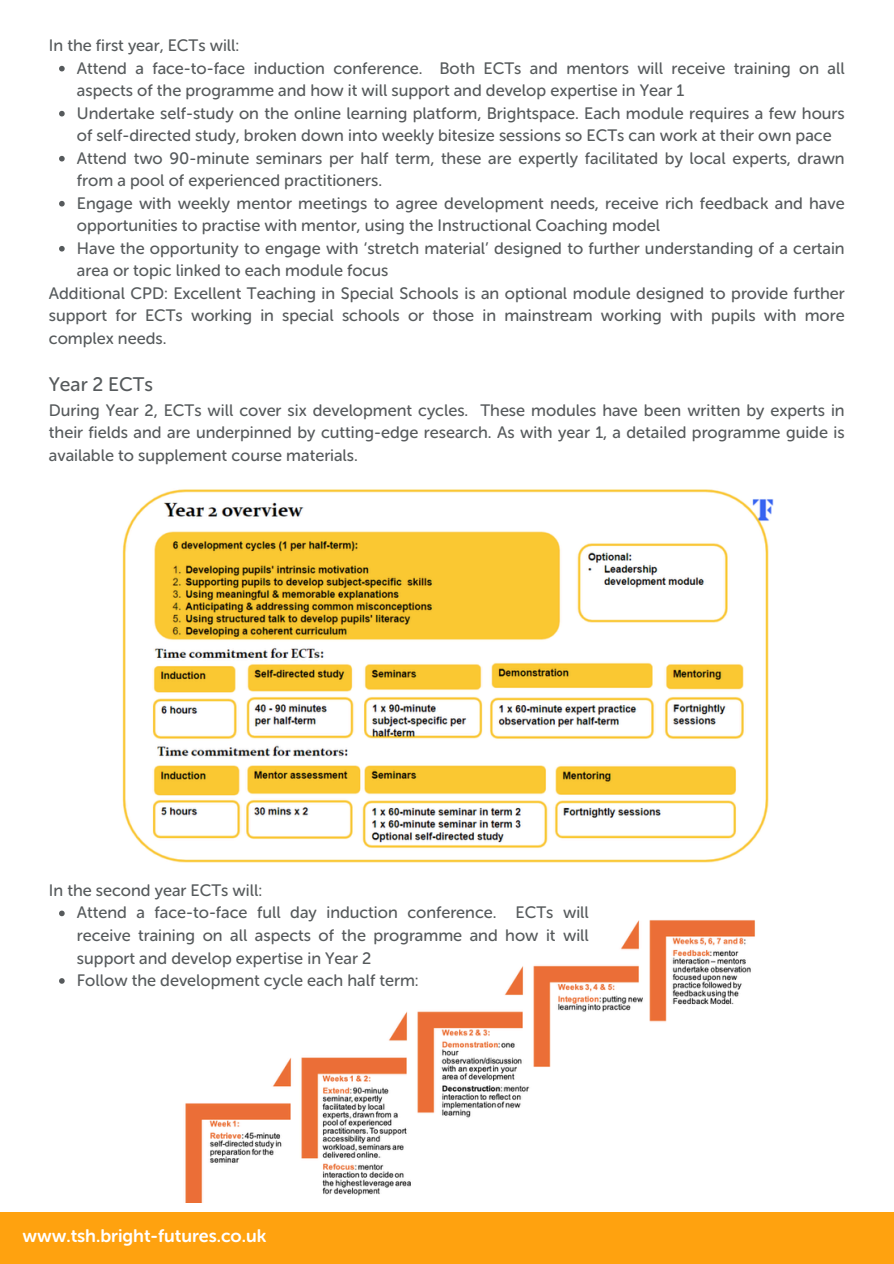
<style>
.page{position:relative;width:894px;height:1264px;background:#fff}
.page>*{position:absolute;margin:0;border:0;box-sizing:border-box;transform-origin:0 0}
.t1{font:19.5px "Museo Sans Rounded 500";color:#565a5c}
.t2{font:18px "Museo Sans Rounded 700";color:#fff}
.t3{font:16.5px/22.5px "Museo Sans Rounded 500";color:#565a5c}
</style>
<div class="page">
<div style="left:0;top:1212px;width:893px;height:51px;background:#ffa20f"></div>
<img style="left:122px;top:489px;width:652px;height:374px">
<img style="left:185px;top:920px;width:570px;height:282px">
<svg style="left:59px;top:66px;width:6px;height:5px"></svg>
<svg style="left:59px;top:111px;width:6px;height:5px"></svg>
<svg style="left:59px;top:156px;width:6px;height:5px"></svg>
<svg style="left:59px;top:201px;width:6px;height:5px"></svg>
<svg style="left:59px;top:246px;width:6px;height:5px"></svg>
<svg style="left:59px;top:910px;width:6px;height:6px"></svg>
<svg style="left:59px;top:978px;width:6px;height:5px"></svg>
<p class="t3" style="left:49px;top:34px;width:192px">In the first year, ECTs will:</p>
<p class="t3" style="left:77px;top:57px;width:769px">Attend a face-to-face induction conference. Both ECTs and mentors will receive training on all aspects of the programme and how it will support and develop expertise in Year 1</p>
<p class="t3" style="left:77px;top:102px;width:769px">Undertake self-study on the online learning platform, Brightspace. Each module requires a few hours of self-directed study, broken down into weekly bitesize sessions so ECTs can work at their own pace</p>
<p class="t3" style="left:77px;top:147px;width:769px">Attend two 90-minute seminars per half term, these are expertly facilitated by local experts, drawn from a pool of experienced practitioners.</p>
<p class="t3" style="left:77px;top:192px;width:769px">Engage with weekly mentor meetings to agree development needs, receive rich feedback and have opportunities to practise with mentor, using the Instructional Coaching model</p>
<p class="t3" style="left:77px;top:237px;width:769px">Have the opportunity to engage with ‘stretch material’ designed to further understanding of a certain area or topic linked to each module focus</p>
<p class="t3" style="left:49px;top:282px;width:797px;text-align:justify">Additional CPD: Excellent Teaching in Special Schools is an optional module designed to provide further support for ECTs working in special schools or those in mainstream working with pupils with more complex needs.</p>
<p class="t1" style="left:49px;top:373px;width:106px">Year 2 ECTs</p>
<p class="t3" style="left:49px;top:399px;width:797px;text-align:justify">During Year 2, ECTs will cover six development cycles. These modules have been written by experts in their fields and are underpinned by cutting-edge research. As with year 1, a detailed programme guide is available to supplement course materials.</p>
<p class="t3" style="left:49px;top:879px;width:215px">In the second year ECTs will:</p>
<p class="t3" style="left:77px;top:901px;width:513px;text-align:justify">Attend a face-to-face full day induction conference. ECTs will receive training on all aspects of the programme and how it will support and develop expertise in Year 2</p>
<h1 class="t3" style="left:77px;top:969px;width:343px">Follow the development cycle each half term:</h1>
<p class="t2" style="left:23px;top:1225px;width:245px">www.tsh.bright-futures.co.uk</p>
</div>
